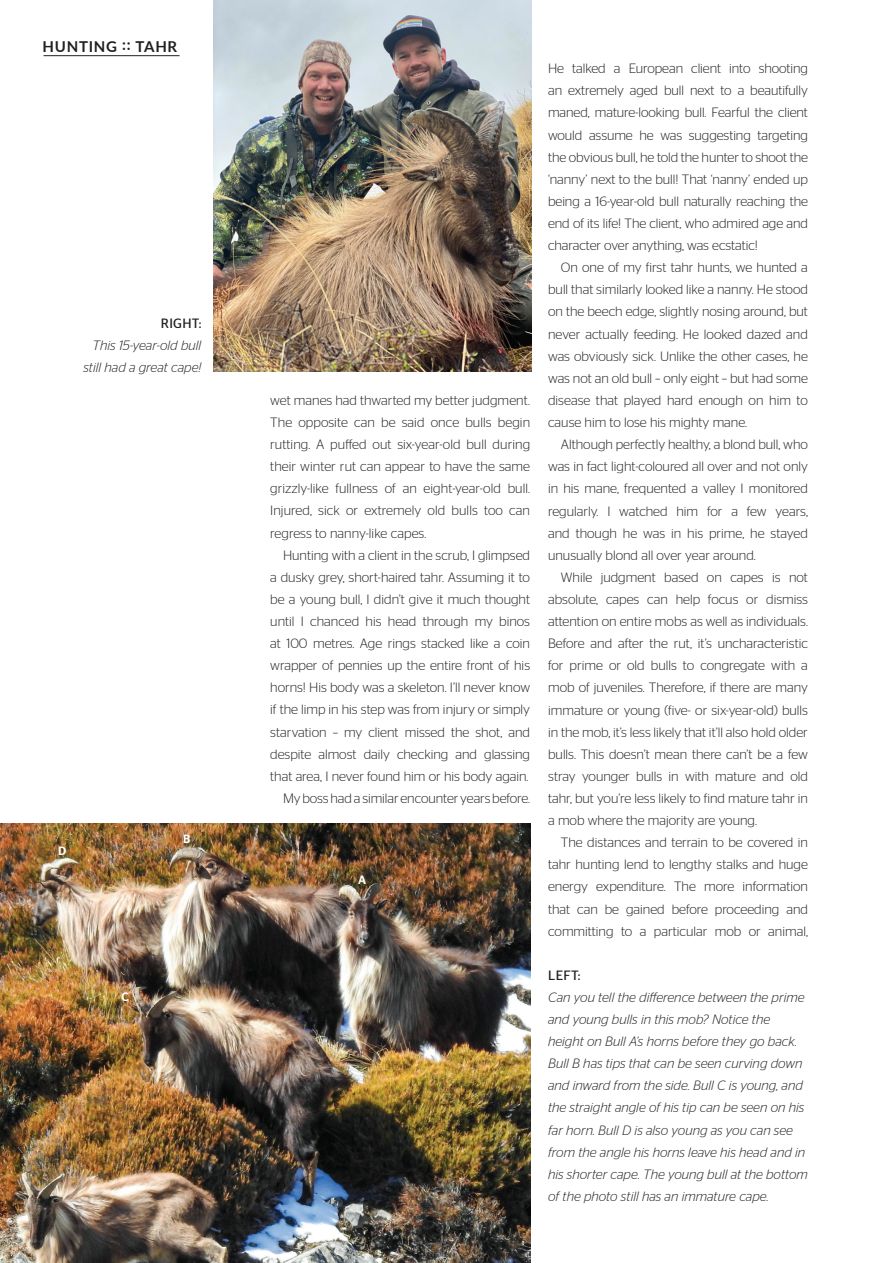
<style>
.page{position:relative;width:893px;height:1263px;background:#fff}
.page>*{position:absolute;margin:0;border:0;box-sizing:border-box;transform-origin:0 0}
.t1{font:700 15px "Lato";letter-spacing:.05em;color:#231f20}
.t2{font:300 13.5px/22px "Stag Sans";color:#231f20;text-align:justify}
.t3{font:italic 300 13.5px/22px "Stag Sans";color:#231f20;text-align:right}
.t4{font:13.5px "Stag Sans";letter-spacing:.02em;color:#231f20}
.t5{font:500 12px "Stag Sans";color:#fff}
</style>
<div class="page">
<img style="left:0;top:824px;width:530px;height:439px">
<img style="left:213px;top:0;width:318px;height:372px">
<hr style="left:44px;top:55px;width:136px;height:1px;background:#231f20">
<p class="t1" style="left:43px;top:35px;width:136px">HUNTING :: TAHR</p>
<p class="t4" style="left:161px;top:315px;width:42px">RIGHT:</p>
<p class="t3" style="left:83px;top:334px;width:119px">This 15-year-old bull still had a great cape!</p>
<p class="t5" style="left:58px;top:844px;width:10px">D</p>
<p class="t5" style="left:183px;top:832px;width:9px">B</p>
<p class="t5" style="left:122px;top:990px;width:9px">C</p>
<p class="t2" style="left:270px;top:389px;width:261px">wet manes had thwarted my better judgment.<br>The opposite can be said once bulls begin rutting. A puffed out six-year-old bull during their winter rut can appear to have the same grizzly-like fullness of an eight-year-old bull.<br>Injured, sick or extremely old bulls too can regress to nanny-like capes.</p>
<p class="t2" style="left:270px;top:544px;width:261px;text-align:right">Hunting with a client in the scrub, I glimpsed<br>a dusky grey, short-haired tahr. Assuming it to be a young bull, I didn’t give it much thought until I chanced his head through my binos at 100 metres. Age rings stacked like a coin wrapper of pennies up the entire front of his horns! His body was a skeleton. I’ll never know if the limp in his step was from injury or simply starvation – my client missed the shot, and despite almost daily checking and glassing that area, I never found him or his body again.<br>My boss had a similar encounter years before.</p>
<p class="t5" style="left:358px;top:873px;width:10px">A</p>
<p class="t2" style="left:548px;top:57px;width:261px">He talked a European client into shooting an extremely aged bull next to a beautifully maned, mature-looking bull. Fearful the client would assume he was suggesting targeting the obvious bull, he told the hunter to shoot the ‘nanny’ next to the bull! That ‘nanny’ ended up being a 16-year-old bull naturally reaching the end of its life! The client, who admired age and character over anything, was ecstatic!</p>
<p class="t2" style="left:548px;top:256px;width:261px;text-indent:13px">On one of my first tahr hunts, we hunted a bull that similarly looked like a nanny. He stood on the beech edge, slightly nosing around, but never actually feeding. He looked dazed and was obviously sick. Unlike the other cases, he was not an old bull – only eight – but had some disease that played hard enough on him to cause him to lose his mighty mane.</p>
<p class="t2" style="left:548px;top:433px;width:261px;text-indent:13px">Although perfectly healthy, a blond bull, who was in fact light-coloured all over and not only in his mane, frequented a valley I monitored regularly. I watched him for a few years, and though he was in his prime, he stayed unusually blond all over year around.</p>
<p class="t2" style="left:548px;top:566px;width:261px;text-indent:13px">While judgment based on capes is not absolute, capes can help focus or dismiss attention on entire mobs as well as individuals.<br>Before and after the rut, it’s uncharacteristic for prime or old bulls to congregate with a mob of juveniles. Therefore, if there are many immature or young (five- or six-year-old) bulls in the mob, it’s less likely that it’ll also hold older bulls. This doesn’t mean there can’t be a few stray younger bulls in with mature and old tahr, but you’re less likely to find mature tahr in a mob where the majority are young.</p>
<p class="t2" style="left:548px;top:831px;width:261px;text-indent:13px">The distances and terrain to be covered in tahr hunting lend to lengthy stalks and huge energy expenditure. The more information that can be gained before proceeding and committing to a particular mob or animal,</p>
<p class="t4" style="left:548px;top:967px;width:34px">LEFT:</p>
<p class="t3" style="left:548px;top:986px;width:261px;text-align:left">Can you tell the difference between the prime and young bulls in this mob? Notice the height on Bull A’s horns before they go back.<br>Bull B has tips that can be seen curving down and inward from the side. Bull C is young, and the straight angle of his tip can be seen on his far horn. Bull D is also young as you can see from the angle his horns leave his head and in his shorter cape. The young bull at the bottom of the photo still has an immature cape.</p>
</div>
